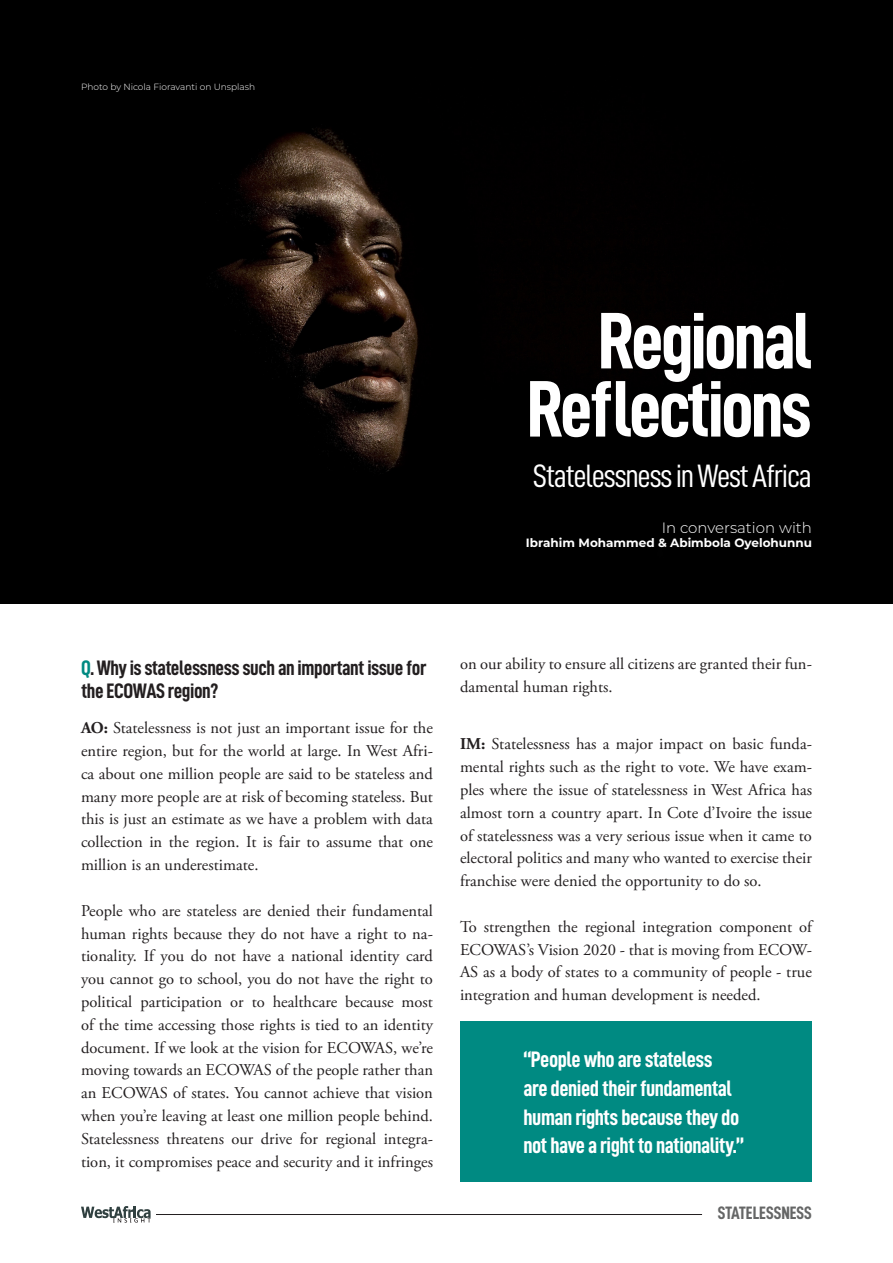
<style>
.page{position:relative;width:893px;height:1263px;background:#fff}
.page>*{position:absolute;margin:0;border:0;box-sizing:border-box;transform-origin:0 0}
.t1{font:80.4px "D DIN Condensed Bold";letter-spacing:-.04em;color:#fff}
.t2{font:32.4px "D DIN Condensed";letter-spacing:-.04em;color:#fff}
.t3{font:22.5px/28.8px "D DIN Condensed Bold";letter-spacing:-.02em;color:#fff}
.t4{font:21px/24px "D DIN Condensed Bold";letter-spacing:-.02em;color:#231f20}
.t5{font:18px "D DIN Condensed Bold";color:#656666}
.t6{font:16.5px/22.8px "Adobe Garamond Pro";color:#231f20;text-align:justify}
.t7{font:300 15px "Montserrat";color:#fff}
.t8{font:700 12px "Montserrat";color:#fff}
.t9{font:300 9px "Montserrat";color:#fff}
.s1{color:#008a82}
.s2{font-weight:700}
</style>
<div class="page">
<hr style="left:156px;top:1214px;width:546px;height:1px;background:#231f20">
<svg style="left:81px;top:1206px;width:70px;height:17px"></svg>
<div style="left:0;top:0;width:893px;height:603px;background:#000"></div>
<div style="left:460px;top:1022px;width:352px;height:160px;background:#008a82"></div>
<p class="t9" style="left:81px;top:80px;width:176px">Photo by Nicola Fioravanti on Unsplash</p>
<p class="t1" style="left:598px;top:296px;width:216px">Regional</p>
<p class="t1" style="left:527px;top:365px;width:287px">Reflections</p>
<p class="t2" style="left:533px;top:458px;width:280px">Statelessness in West Africa</p>
<p class="t7" style="left:662px;top:517px;width:152px">In conversation with</p>
<p class="t8" style="left:526px;top:534px;width:288px">Ibrahim Mohammed &amp; Abimbola Oyelohunnu</p>
<p class="t4" style="left:81px;top:655px;width:347px"><span class="s1">Q</span>. Why is statelessness such an important issue for the ECOWAS region?</p>
<p class="t6" style="left:81px;top:717px;width:354px"><span class="s2">AO:</span> Statelessness is not just an important issue for the entire region, but for the world at large. In West Afri&shy;ca about one million people are said to be stateless and many more people are at risk of becoming stateless. But this is just an estimate as we have a problem with data collection in the region. It is fair to assume that one million is an underestimate.</p>
<p class="t6" style="left:81px;top:900px;width:354px">People who are stateless are denied their fundamental human rights because they do not have a right to na&shy;tionality. If you do not have a national identity card you cannot go to school, you do not have the right to political participation or to healthcare because most of the time accessing those rights is tied to an identity document. If we look at the vision for ECOWAS, we’re moving towards an ECOWAS of the people rather than an ECOWAS of states. You cannot achieve that vision when you’re leaving at least one million people behind.<br>Statelessness threatens our drive for regional integra&shy;tion, it compromises peace and security and it infringes</p>
<p class="t6" style="left:460px;top:653px;width:353px">on our ability to ensure all citizens are granted their fun&shy;damental human rights.</p>
<p class="t6" style="left:460px;top:733px;width:353px"><span class="s2">IM:</span> Statelessness has a major impact on basic funda&shy;mental rights such as the right to vote. We have exam&shy;ples where the issue of statelessness in West Africa has almost torn a country apart. In Cote d’Ivoire the issue of statelessness was a very serious issue when it came to electoral politics and many who wanted to exercise their franchise were denied the opportunity to do so.</p>
<p class="t6" style="left:460px;top:916px;width:353px">To strengthen the regional integration component of ECOWAS’s Vision 2020 - that is moving from ECOW-AS as a body of states to a community of people - true integration and human development is needed.</p>
<p class="t3" style="left:524px;top:1045px;width:222px">“People who are stateless<br>are denied their fundamental human rights because they do not have a right to nationality.”</p>
<p class="t5" style="left:718px;top:1203px;width:96px">STATELESSNESS</p>
</div>
